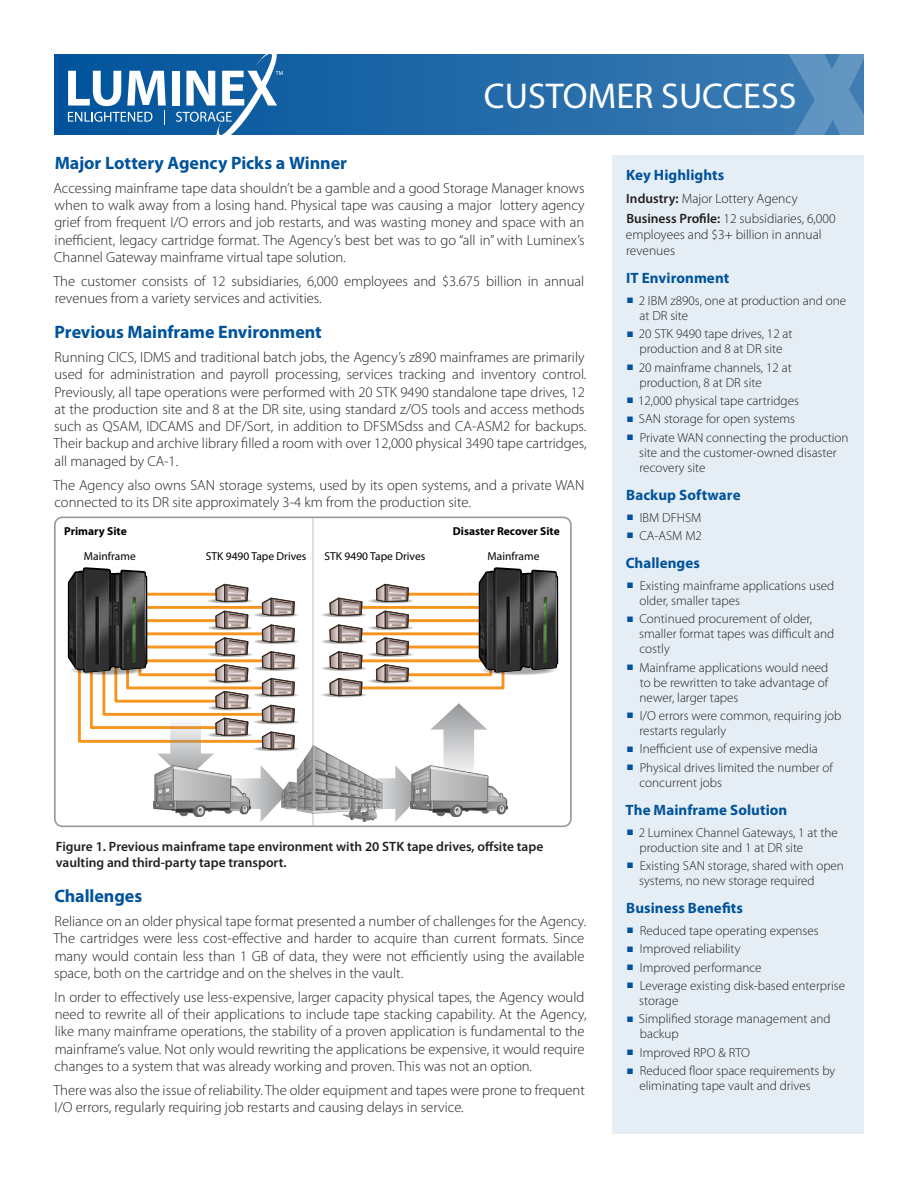
<style>
.page{position:relative;width:918px;height:1188px;background:#fff}
.page>*{position:absolute;margin:0;border:0;box-sizing:border-box;transform-origin:0 0}
.Main_Side_Bar{font:36px "Myriad Pro";color:#fff}
.Paragraph_Title{font:700 18px "Myriad Pro";letter-spacing:-.005em;color:#00539b}
.Sidebar_Title{font:700 15px "Myriad Pro";letter-spacing:.005em;color:#00539b}
.Body_Text{font:300 14.7px/17.2px "Myriad Pro";color:#231f20}
.t1{font:600 13.5px/16.2px "Myriad Pro";color:#231f20}
.Main_Side_Bar-2{font:300 13.5px/16.2px "Myriad Pro";color:#231f20}
.Bulleted_List__Sideb{font:300 13.2px/15px "Myriad Pro";color:#231f20}
.t2{font:11.55px "Myriad Pro";color:#000}
.t3{font:700 11.55px "Myriad Pro";color:#000}
.s1{font-weight:600}
.s2{color:#00539b}
</style>
<div class="page">
<svg style="left:54px;top:54px;width:577px;height:81px;background:#1b65a5"></svg>
<svg style="left:631px;top:54px;width:233px;height:81px;background:#3e7db3"></svg>
<div style="left:172px;top:71px;width:8px;height:35px;background:#fff"></div>
<svg style="left:68px;top:71px;width:98px;height:54px"></svg>
<svg style="left:176px;top:54px;width:107px;height:81px"></svg>
<div style="left:612px;top:155px;width:252px;height:979px;background:#e6eef5"></div>
<svg style="left:54px;top:517px;width:518px;height:310px"></svg>
<svg style="left:430px;top:703px;width:57px;height:63px"></svg>
<svg style="left:358px;top:765px;width:64px;height:57px"></svg>
<img style="left:411px;top:766px;width:96px;height:50px">
<img style="left:296px;top:746px;width:86px;height:75px">
<svg style="left:65px;top:567px;width:231px;height:255px"></svg>
<svg style="left:321px;top:612px;width:47px;height:5px"></svg>
<svg style="left:321px;top:639px;width:47px;height:5px"></svg>
<svg style="left:321px;top:666px;width:47px;height:5px"></svg>
<svg style="left:321px;top:692px;width:47px;height:6px"></svg>
<svg style="left:328px;top:567px;width:231px;height:130px"></svg>
<p class="Main_Side_Bar" style="left:484px;top:74px;width:314px">CUSTOMER SUCCESS</p>
<p class="Paragraph_Title" style="left:55px;top:151px;width:294px">Major Lottery Agency Picks a Winner</p>
<p class="Body_Text" style="left:53px;top:179px;width:533px;text-align:justify">Accessing mainframe tape data shouldn’t be a gamble and a good Storage Manager knows when to walk away from a losing hand. Physical tape was causing a major lottery agency grief from frequent I/O errors and job restarts, and was wasting money and space with an inefficient, legacy cartridge format. The Agency’s best bet was to go “all in” with Luminex’s Channel Gateway mainframe virtual tape solution.</p>
<p class="Body_Text" style="left:54px;top:272px;width:532px">The customer consists of 12 subsidiaries, 6,000 employees and $3.675 billion in annual revenues from a variety services and activities.</p>
<p class="Paragraph_Title" style="left:55px;top:320px;width:269px">Previous Mainframe Environment</p>
<p class="Body_Text" style="left:54px;top:348px;width:535px">Running CICS, IDMS and traditional batch jobs, the Agency’s z890 mainframes are primarily used for administration and payroll processing, services tracking and inventory control.<br>Previously, all tape operations were performed with 20 STK 9490 standalone tape drives, 12 at the production site and 8 at the DR site, using standard z/OS tools and access methods such as QSAM, IDCAMS and DF/Sort, in addition to DFSMSdss and CA-ASM2 for backups.<br>Their backup and archive library filled a room with over 12,000 physical 3490 tape cartridges, all managed by CA-1.</p>
<p class="Body_Text" style="left:54px;top:476px;width:532px">The Agency also owns SAN storage systems, used by its open systems, and a private WAN connected to its DR site approximately 3-4 km from the production site.</p>
<p class="t3" style="left:64px;top:524px;width:64px">Primary Site</p>
<p class="t3" style="left:453px;top:524px;width:108px">Disaster Recover Site</p>
<p class="t2" style="left:84px;top:549px;width:53px">Mainframe</p>
<p class="t2" style="left:206px;top:549px;width:102px">STK 9490 Tape Drives</p>
<p class="t2" style="left:325px;top:549px;width:102px">STK 9490 Tape Drives</p>
<p class="t2" style="left:488px;top:549px;width:53px">Mainframe</p>
<p class="t1" style="left:56px;top:838px;width:489px">Figure 1. Previous mainframe tape environment with 20 STK tape drives, offsite tape vaulting and third-party tape transport.</p>
<p class="Paragraph_Title" style="left:54px;top:884px;width:89px">Challenges</p>
<p class="Body_Text" style="left:54px;top:912px;width:534px">Reliance on an older physical tape format presented a number of challenges for the Agency.<br>The cartridges were less cost-effective and harder to acquire than current formats. Since many would contain less than 1 GB of data, they were not efficiently using the available space, both on the cartridge and on the shelves in the vault.</p>
<p class="Body_Text" style="left:54px;top:988px;width:534px">In order to effectively use less-expensive, larger capacity physical tapes, the Agency would need to rewrite all of their applications to include tape stacking capability. At the Agency, like many mainframe operations, the stability of a proven application is fundamental to the mainframe’s value. Not only would rewriting the applications be expensive, it would require changes to a system that was already working and proven. This was not an option.</p>
<p class="Body_Text" style="left:54px;top:1081px;width:533px">There was also the issue of reliability. The older equipment and tapes were prone to frequent<br>I/O errors, regularly requiring job restarts and causing delays in service.</p>
<p class="Sidebar_Title" style="left:626px;top:165px;width:100px">Key Highlights</p>
<p class="Main_Side_Bar-2" style="left:626px;top:190px;width:173px"><span class="s1">Industry:</span> Major Lottery Agency</p>
<p class="Main_Side_Bar-2" style="left:626px;top:210px;width:211px"><span class="s1">Business Profile:</span> 12 subsidiaries, 6,000 employees and $3+ billion in annual revenues</p>
<p class="Sidebar_Title" style="left:626px;top:268px;width:105px">IT Environment</p>
<p class="Bulleted_List__Sideb" style="left:639px;top:293px;width:208px;text-indent:-12px"><span class="s2">■</span> 2 IBM z890s, one at production and one at DR site</p>
<p class="Bulleted_List__Sideb" style="left:627px;top:326px;width:167px;text-align:center"><span class="s2">■</span> 20 STK 9490 tape drives, 12 at production and 8 at DR site</p>
<p class="Bulleted_List__Sideb" style="left:640px;top:360px;width:154px;text-indent:-13px"><span class="s2">■</span> 20 mainframe channels, 12 at production, 8 at DR site</p>
<p class="Bulleted_List__Sideb" style="left:627px;top:393px;width:174px"><span class="s2">■</span> 12,000 physical tape cartridges</p>
<p class="Bulleted_List__Sideb" style="left:627px;top:411px;width:170px"><span class="s2">■</span> SAN storage for open systems</p>
<p class="Bulleted_List__Sideb" style="left:639px;top:430px;width:211px;text-indent:-12px"><span class="s2">■</span> Private WAN connecting the production site and the customer-owned disaster recovery site</p>
<p class="Sidebar_Title" style="left:626px;top:485px;width:116px">Backup Software</p>
<p class="Bulleted_List__Sideb" style="left:627px;top:510px;width:76px"><span class="s2">■</span> IBM DFHSM</p>
<p class="Bulleted_List__Sideb" style="left:627px;top:528px;width:76px"><span class="s2">■</span> CA-ASM M2</p>
<p class="Sidebar_Title" style="left:626px;top:553px;width:76px">Challenges</p>
<p class="Bulleted_List__Sideb" style="left:639px;top:578px;width:197px;text-indent:-12px"><span class="s2">■</span> Existing mainframe applications used older, smaller tapes</p>
<p class="Bulleted_List__Sideb" style="left:639px;top:611px;width:197px;text-indent:-12px"><span class="s2">■</span> Continued procurement of older, smaller format tapes was difficult and costly</p>
<p class="Bulleted_List__Sideb" style="left:640px;top:660px;width:190px;text-align:justify;text-indent:-13px"><span class="s2">■</span> Mainframe applications would need to be rewritten to take advantage of newer, larger tapes</p>
<p class="Bulleted_List__Sideb" style="left:640px;top:708px;width:203px;text-indent:-13px"><span class="s2">■</span> I/O errors were common, requiring job restarts regularly</p>
<p class="Bulleted_List__Sideb" style="left:627px;top:741px;width:192px"><span class="s2">■</span> Inefficient use of expensive media</p>
<p class="Bulleted_List__Sideb" style="left:639px;top:760px;width:195px;text-indent:-12px"><span class="s2">■</span> Physical drives limited the number of concurrent jobs</p>
<p class="Sidebar_Title" style="left:626px;top:800px;width:163px">The Mainframe Solution</p>
<p class="Bulleted_List__Sideb" style="left:640px;top:825px;width:200px;text-indent:-13px"><span class="s2">■</span> 2 Luminex Channel Gateways, 1 at the production site and 1 at DR site</p>
<p class="Bulleted_List__Sideb" style="left:639px;top:858px;width:206px;text-indent:-12px"><span class="s2">■</span> Existing SAN storage, shared with open systems, no new storage required</p>
<p class="Sidebar_Title" style="left:626px;top:898px;width:118px">Business Benefits</p>
<p class="Bulleted_List__Sideb" style="left:627px;top:923px;width:193px"><span class="s2">■</span> Reduced tape operating expenses</p>
<p class="Bulleted_List__Sideb" style="left:627px;top:941px;width:115px"><span class="s2">■</span> Improved reliability</p>
<p class="Bulleted_List__Sideb" style="left:627px;top:960px;width:136px"><span class="s2">■</span> Improved performance</p>
<p class="Bulleted_List__Sideb" style="left:639px;top:978px;width:207px;text-indent:-12px"><span class="s2">■</span> Leverage existing disk-based enterprise storage</p>
<p class="Bulleted_List__Sideb" style="left:640px;top:1011px;width:192px;text-indent:-13px"><span class="s2">■</span> Simplified storage management and backup</p>
<p class="Bulleted_List__Sideb" style="left:627px;top:1045px;width:125px"><span class="s2">■</span> Improved RPO &amp; RTO</p>
<p class="Bulleted_List__Sideb" style="left:639px;top:1063px;width:197px;text-indent:-12px"><span class="s2">■</span> Reduced floor space requirements by eliminating tape vault and drives</p>
</div>
